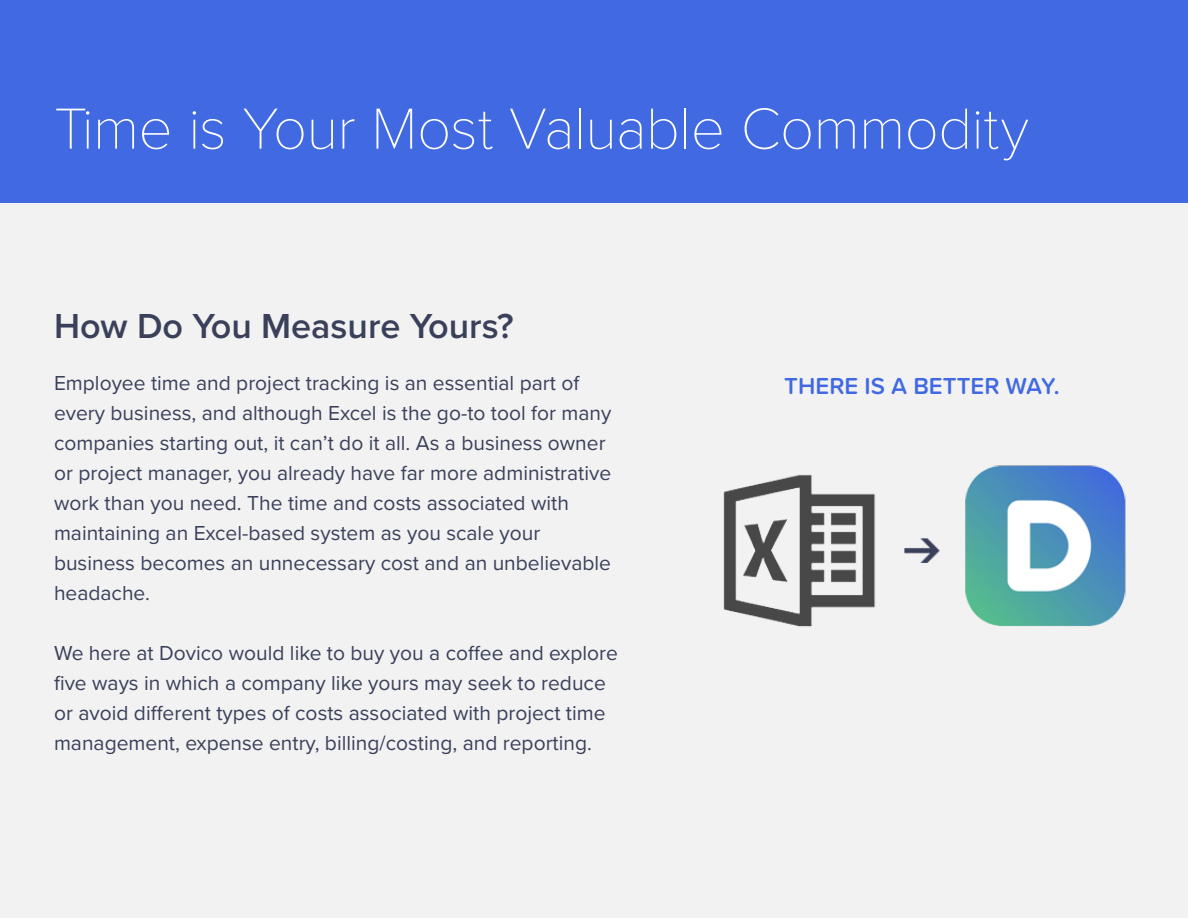
<style>
.page{position:relative;width:1188px;height:918px;background:#f2f2f2}
.page>*{position:absolute;margin:0;border:0;box-sizing:border-box;transform-origin:0 0}
.t1{font:100 60px "Proxima Nova T";letter-spacing:-.01em;color:#fff}
.t2{font:600 36px "Proxima Nova";color:#3a405a}
.t3{font:600 24px "Proxima Soft";color:#4169e1}
.t4{font:21px/30px "Proxima Nova";color:#3a405a}
</style>
<div class="page">
<div style="left:0;top:0;width:1188px;height:202px;background:#4169e1"></div>
<img style="left:724px;top:465px;width:402px;height:162px">
<p class="t1" style="left:54px;top:84px;width:976px">Time is Your Most Valuable Commodity</p>
<p class="t2" style="left:54px;top:300px;width:461px">How Do You Measure Yours?</p>
<p class="t4" style="left:54px;top:367px;width:559px">Employee time and project tracking is an essential part of every business, and although Excel is the go-to tool for many companies starting out, it can’t do it all. As a business owner or project manager, you already have far more administrative work than you need. The time and costs associated with maintaining an Excel-based system as you scale your business becomes an unnecessary cost and an unbelievable headache.</p>
<p class="t4" style="left:54px;top:637px;width:566px">We here at Dovico would like to buy you a coffee and explore five ways in which a company like yours may seek to reduce or avoid different types of costs associated with project time management, expense entry, billing/costing, and reporting.</p>
<p class="t3" style="left:784px;top:368px;width:277px">THERE IS A BETTER WAY.</p>
</div>
